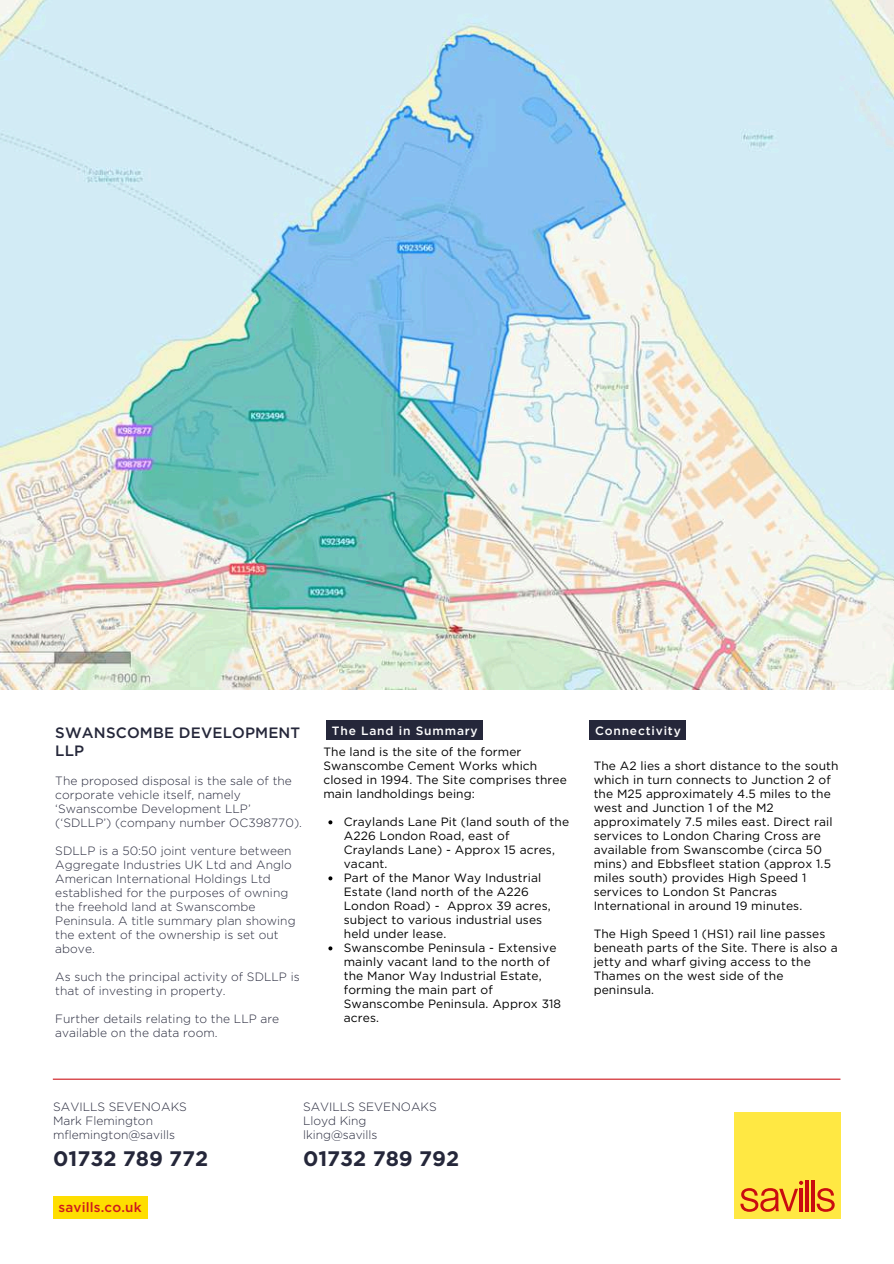
<style>
.page{position:relative;width:894px;height:1264px;background:#fff}
.page>*{position:absolute;margin:0;border:0;box-sizing:border-box;transform-origin:0 0}
.t1{font:700 21px "Gotham";color:#25273a}
.t2{font:500 15px/18px "Gotham";letter-spacing:.01em;color:#25273a}
.t3{font:500 13.5px "Gotham";letter-spacing:.01em;color:#ce181e}
.t4{font:12px/14px "Gotham";letter-spacing:.01em;color:#000}
.t5{font:300 12px/14px "Gotham";letter-spacing:.005em;color:#25273a}
.t6{font:500 12px "Gotham";letter-spacing:.07em;color:#fff}
</style>
<div class="page">
<img style="left:0;top:0;width:893px;height:690px">
<hr style="left:53px;top:1078px;width:787px;height:1px;background:#ce181e">
<div style="left:53px;top:1196px;width:94px;height:23px;background:#fede00"></div>
<div style="left:733px;top:1112px;width:107px;height:106px;background:#ffe843"></div>
<svg style="left:740px;top:1180px;width:63px;height:31px"></svg>
<hr style="left:799px;top:1188px;width:3px;height:23px;background:#c90c0f">
<hr style="left:805px;top:1180px;width:3px;height:31px;background:#c90c0f">
<hr style="left:811px;top:1180px;width:3px;height:31px;background:#c90c0f">
<svg style="left:816px;top:1188px;width:18px;height:23px"></svg>
<svg style="left:328px;top:820px;width:4px;height:4px"></svg>
<svg style="left:328px;top:876px;width:4px;height:4px"></svg>
<svg style="left:328px;top:946px;width:4px;height:4px"></svg>
<div style="left:589px;top:720px;width:96px;height:20px;background:#25273a"></div>
<div style="left:326px;top:720px;width:157px;height:20px;background:#25273a"></div>
<p class="t2" style="left:55px;top:723px;width:246px">SWANSCOMBE DEVELOPMENT<br>LLP</p>
<p class="t5" style="left:55px;top:773px;width:248px">The proposed disposal is the sale of the corporate vehicle itself, namely ‘Swanscombe Development LLP’ (‘SDLLP’) (company number OC398770).</p>
<p class="t5" style="left:55px;top:843px;width:242px">SDLLP is a 50:50 joint venture between Aggregate Industries UK Ltd and Anglo American International Holdings Ltd established for the purposes of owning the freehold land at Swanscombe Peninsula. A title summary plan showing the extent of the ownership is set out above.</p>
<p class="t5" style="left:55px;top:969px;width:246px">As such the principal activity of SDLLP is that of investing in property.</p>
<p class="t5" style="left:55px;top:1011px;width:225px">Further details relating to the LLP are available on the data room.</p>
<p class="t6" style="left:332px;top:723px;width:147px">The Land in Summary</p>
<p class="t4" style="left:323px;top:745px;width:245px">The land is the site of the former<br>Swanscombe Cement Works which closed in 1994. The Site comprises three main landholdings being:</p>
<p class="t4" style="left:344px;top:815px;width:227px">Craylands Lane Pit (land south of the<br>A226 London Road, east of<br>Craylands Lane) - Approx 15 acres, vacant.<br>Part of the Manor Way Industrial<br>Estate (land north of the A226<br>London Road) - Approx 39 acres, subject to various industrial uses held under lease.<br>Swanscombe Peninsula - Extensive mainly vacant land to the north of the Manor Way Industrial Estate, forming the main part of<br>Swanscombe Peninsula. Approx 318 acres.</p>
<p class="t6" style="left:595px;top:723px;width:87px">Connectivity</p>
<p class="t4" style="left:593px;top:759px;width:246px">The A2 lies a short distance to the south which in turn connects to Junction 2 of the M25 approximately 4.5 miles to the west and Junction 1 of the M2 approximately 7.5 miles east. Direct rail services to London Charing Cross are available from Swanscombe (circa 50 mins) and Ebbsfleet station (approx 1.5 miles south) provides High Speed 1 services to London St Pancras International in around 19 minutes.</p>
<p class="t4" style="left:593px;top:927px;width:245px">The High Speed 1 (HS1) rail line passes beneath parts of the Site. There is also a jetty and wharf giving access to the<br>Thames on the west side of the peninsula.</p>
<p class="t5" style="left:53px;top:1099px;width:135px">SAVILLS SEVENOAKS<br>Mark Flemington mflemington@savills</p>
<h1 class="t1" style="left:53px;top:1145px;width:157px">01732 789 772</h1>
<p class="t3" style="left:58px;top:1199px;width:85px">savills.co.uk</p>
<p class="t5" style="left:303px;top:1099px;width:135px">SAVILLS SEVENOAKS<br>Lloyd King lking@savills</p>
<h1 class="t1" style="left:303px;top:1145px;width:157px">01732 789 792</h1>
</div>
